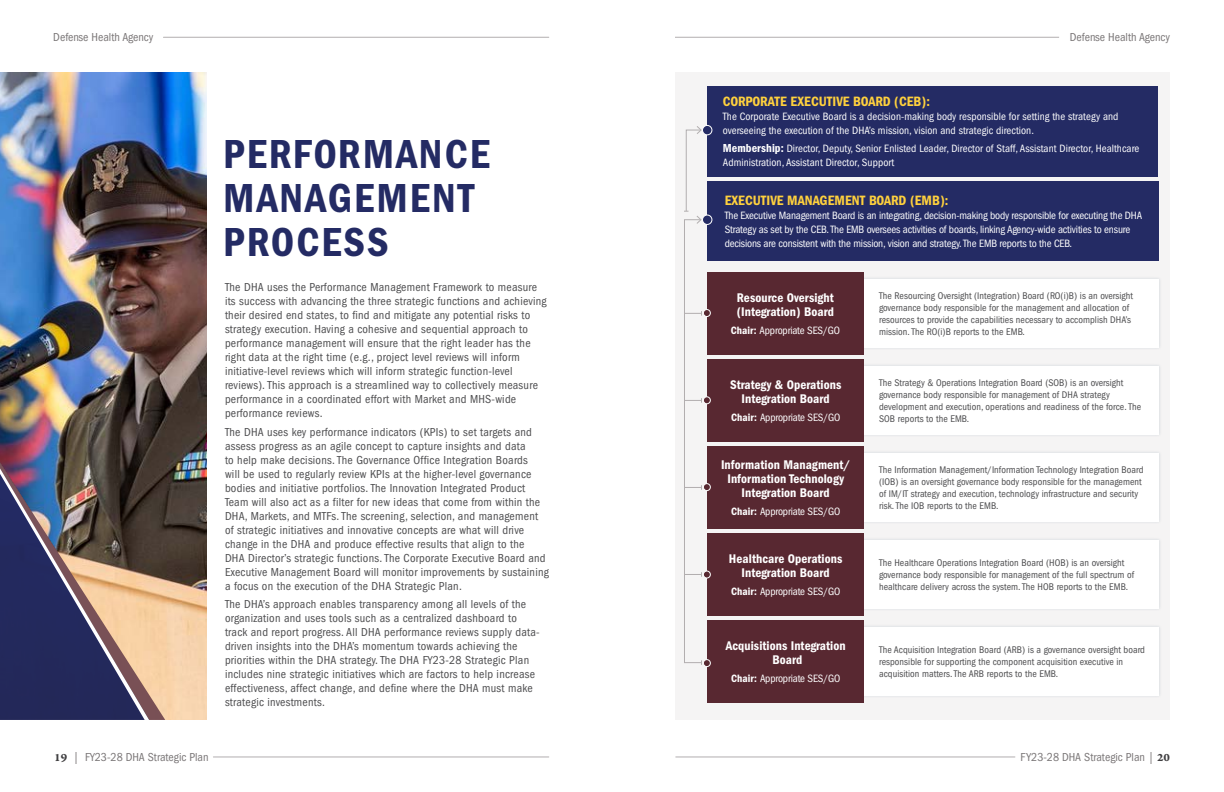
<style>
.page{position:relative;width:1224px;height:792px;background:#fff}
.page>*{position:absolute;margin:0;border:0;box-sizing:border-box;transform-origin:0 0}
.t1{font:42px/44.2px "Franklin Gothic LT Pro Cn Dm";letter-spacing:.05em;color:#242b64}
.t2{font:14px "Franklin Gothic LT Pro Cn Dm";letter-spacing:.005em;color:#ffd13d}
.t3{font:13px/14px "ITC Franklin Gothic Std Dm Cd";letter-spacing:.005em;color:#fff;text-align:center}
.t4{font:condensed 12px/14px "Franklin Gothic LT";letter-spacing:.02em;color:#4d4d4f}
.t5{font:condensed 12px "Franklin Gothic LT Pro";color:#7a7677}
.t6{font:condensed 11px/14px "Franklin Gothic LT";letter-spacing:-.015em;color:#fff}
.t7{font:condensed 11px/14px "Franklin Gothic LT";letter-spacing:.005em;color:#fff}
.t8{font:condensed 10px/12px "Franklin Gothic LT";letter-spacing:.005em;color:#4d4d4f}
.s1{font-family:"Franklin Gothic LT Pro Cn Dm";font-stretch:normal;font-size:12px}
.s2{font-family:"ITC Franklin Gothic Std Dm Cd";font-stretch:normal}
.s3{font-family:"Garamond Premr Pro Bd Capt";font-stretch:normal;color:#414042}
</style>
<div class="page">
<hr style="left:213px;top:757px;width:336px;height:1px;background:#b2aeaf">
<hr style="left:676px;top:757px;width:339px;height:1px;background:#b2aeaf">
<hr style="left:675px;top:37px;width:384px;height:1px;background:#b2aeaf">
<img style="left:0;top:72px;width:207px;height:648px">
<div style="left:675px;top:72px;width:495px;height:648px;background:#f5f4f4"></div>
<div style="left:707px;top:86px;width:450px;height:91px;background:#242b64"></div>
<div style="left:707px;top:182px;width:451px;height:79px;background:#242b64"></div>
<div style="left:841px;top:276px;width:321px;height:74px;background:#053354;opacity:.15"></div>
<div style="left:844px;top:279px;width:314px;height:68px;background:#fff"></div>
<div style="left:841px;top:363px;width:321px;height:74px;background:#053354;opacity:.15"></div>
<div style="left:844px;top:366px;width:314px;height:68px;background:#fff"></div>
<div style="left:841px;top:537px;width:321px;height:75px;background:#ededee"></div>
<div style="left:844px;top:540px;width:314px;height:69px;background:#fff"></div>
<div style="left:841px;top:450px;width:321px;height:74px;background:#053354;opacity:.15"></div>
<div style="left:844px;top:453px;width:314px;height:69px;background:#fff"></div>
<div style="left:841px;top:624px;width:321px;height:75px;background:#ededee"></div>
<div style="left:844px;top:627px;width:314px;height:69px;background:#fff"></div>
<hr style="left:163px;top:37px;width:386px;height:1px;background:#b2aeaf">
<svg style="left:0;top:448px;width:165px;height:272px;background:#8f7563"></svg>
<svg style="left:0;top:455px;width:149px;height:13px;background:#504753"></svg>
<svg style="left:0;top:468px;width:149px;height:252px;background:#5a5366"></svg>
<div style="left:702px;top:125px;width:10px;height:10px;background:#242b64;border-radius:50%"></div>
<div style="left:702px;top:125px;width:10px;height:10px;border:1px solid #fff;border-radius:50%"></div>
<div style="left:707px;top:620px;width:157px;height:83px;background:#582831"></div>
<div style="left:707px;top:446px;width:157px;height:83px;background:#582831"></div>
<div style="left:707px;top:533px;width:157px;height:83px;background:#582831"></div>
<div style="left:707px;top:359px;width:157px;height:83px;background:#582831"></div>
<div style="left:707px;top:272px;width:157px;height:83px;background:#582831"></div>
<div style="left:702px;top:215px;width:10px;height:9px;background:#242b64;border-radius:50%"></div>
<div style="left:702px;top:215px;width:10px;height:10px;border:1px solid #fff;border-radius:50%"></div>
<div style="left:703px;top:310px;width:7px;height:7px;background:#582831;border-radius:50%"></div>
<div style="left:703px;top:309px;width:8px;height:8px;border:1px solid #fff;border-radius:50%"></div>
<div style="left:703px;top:397px;width:7px;height:7px;background:#582831;border-radius:50%"></div>
<div style="left:703px;top:396px;width:8px;height:8px;border:1px solid #fff;border-radius:50%"></div>
<div style="left:703px;top:484px;width:7px;height:7px;background:#582831;border-radius:50%"></div>
<div style="left:703px;top:483px;width:8px;height:8px;border:1px solid #fff;border-radius:50%"></div>
<div style="left:703px;top:571px;width:7px;height:7px;background:#582831;border-radius:50%"></div>
<div style="left:703px;top:571px;width:8px;height:7px;border:1px solid #fff;border-radius:50%"></div>
<div style="left:703px;top:660px;width:7px;height:7px;background:#582831;border-radius:50%"></div>
<div style="left:703px;top:659px;width:8px;height:8px;border:1px solid #fff;border-radius:50%"></div>
<svg style="left:684px;top:126px;width:19px;height:539px"></svg>
<p class="t5" style="left:53px;top:30px;width:102px">Defense Health Agency</p>
<h1 class="t1" style="left:223px;top:132px;width:268px">PERFORMANCE<br>MANAGEMENT<br>PROCESS</h1>
<p class="t4" style="left:225px;top:280px;width:323px">The DHA uses the Performance Management Framework to measure its success with advancing the three strategic functions and achieving their desired end states, to find and mitigate any potential risks to strategy execution. Having a cohesive and sequential approach to performance management will ensure that the right leader has the right data at the right time (e.g., project level reviews will inform initiative-level reviews which will inform strategic function-level reviews). This approach is a streamlined way to collectively measure performance in a coordinated effort with Market and MHS-wide performance reviews.</p>
<p class="t4" style="left:225px;top:425px;width:325px">The DHA uses key performance indicators (KPIs) to set targets and assess progress as an agile concept to capture insights and data<br>to help make decisions. The Governance Office Integration Boards<br>will be used to regularly review KPIs at the higher-level governance bodies and initiative portfolios. The Innovation Integrated Product Team will also act as a filter for new ideas that come from within the DHA, Markets, and MTFs. The screening, selection, and management of strategic initiatives and innovative concepts are what will drive change in the DHA and produce effective results that align to the<br>DHA Director’s strategic functions. The Corporate Executive Board and Executive Management Board will monitor improvements by sustaining a focus on the execution of the DHA Strategic Plan.</p>
<p class="t4" style="left:225px;top:597px;width:316px">The DHA’s approach enables transparency among all levels of the organization and uses tools such as a centralized dashboard to track and report progress. All DHA performance reviews supply data&shy;driven insights into the DHA’s momentum towards achieving the priorities within the DHA strategy. The DHA FY23-28 Strategic Plan includes nine strategic initiatives which are factors to help increase effectiveness, affect change, and define where the DHA must make strategic investments.</p>
<p class="t5" style="left:1070px;top:30px;width:102px">Defense Health Agency</p>
<p class="t2" style="left:723px;top:93px;width:209px">CORPORATE EXECUTIVE BOARD (CEB):</p>
<p class="t7" style="left:723px;top:109px;width:397px">The Corporate Executive Board is a decision-making body responsible for setting the strategy and overseeing the execution of the DHA’s mission, vision and strategic direction.</p>
<p class="t7" style="left:723px;top:142px;width:418px"><span class="s1">Membership:</span> Director, Deputy, Senior Enlisted Leader, Director of Staff, Assistant Director, Healthcare<br>Administration, Assistant Director, Support</p>
<p class="t2" style="left:725px;top:192px;width:225px">EXECUTIVE MANAGEMENT BOARD (EMB):</p>
<p class="t6" style="left:725px;top:209px;width:419px">The Executive Management Board is an integrating, decision-making body responsible for executing the DHA<br>Strategy as set by the CEB.The EMB oversees activities of boards, linking Agency-wide activities to ensure decisions are consistent with the mission, vision and strategy.The EMB reports to the CEB.</p>
<p class="t3" style="left:737px;top:290px;width:99px;text-align:left">Resource Oversight (Integration) Board</p>
<p class="t6" style="left:731px;top:324px;width:111px"><span class="s2">Chair:</span> Appropriate SES/GO</p>
<p class="t3" style="left:730px;top:377px;width:113px">Strategy &amp; Operations<br>Integration Board</p>
<p class="t6" style="left:731px;top:411px;width:111px"><span class="s2">Chair:</span> Appropriate SES/GO</p>
<p class="t3" style="left:721px;top:457px;width:131px">Information Managment/<br>Information Technology<br>Integration Board</p>
<p class="t6" style="left:731px;top:505px;width:111px"><span class="s2">Chair:</span> Appropriate SES/GO</p>
<p class="t3" style="left:729px;top:551px;width:115px">Healthcare Operations<br>Integration Board</p>
<p class="t6" style="left:731px;top:585px;width:111px"><span class="s2">Chair:</span> Appropriate SES/GO</p>
<p class="t3" style="left:726px;top:638px;width:121px">Acquisitions Integration<br>Board</p>
<p class="t6" style="left:731px;top:672px;width:111px"><span class="s2">Chair:</span> Appropriate SES/GO</p>
<p class="t8" style="left:879px;top:290px;width:256px">The Resourcing Oversight (Integration) Board (RO(i)B) is an oversight governance body responsible for the management and allocation of resources to provide the capabilities necessary to accomplish DHA’s mission. The RO(i)B reports to the EMB.</p>
<p class="t8" style="left:879px;top:377px;width:263px">The Strategy &amp; Operations Integration Board (SOB) is an oversight governance body responsible for management of DHA strategy development and execution, operations and readiness of the force. The SOB reports to the EMB.</p>
<p class="t8" style="left:879px;top:464px;width:266px">The Information Management/Information Technology Integration Board (IOB) is an oversight governance body responsible for the management of IM/IT strategy and execution, technology infrastructure and security risk. The IOB reports to the EMB.</p>
<p class="t8" style="left:879px;top:557px;width:257px">The Healthcare Operations Integration Board (HOB) is an oversight governance body responsible for management of the full spectrum of healthcare delivery across the system. The HOB reports to the EMB.</p>
<p class="t8" style="left:879px;top:644px;width:267px">The Acquisition Integration Board (ARB) is a governance oversight board responsible for supporting the component acquisition executive in acquisition matters. The ARB reports to the EMB.</p>
<p class="t5" style="left:54px;top:750px;width:156px"><span class="s3">19</span> | FY23-28 DHA Strategic Plan</p>
<p class="t5" style="left:1021px;top:750px;width:151px">FY23-28 DHA Strategic Plan | <span class="s3">20</span></p>
</div>
